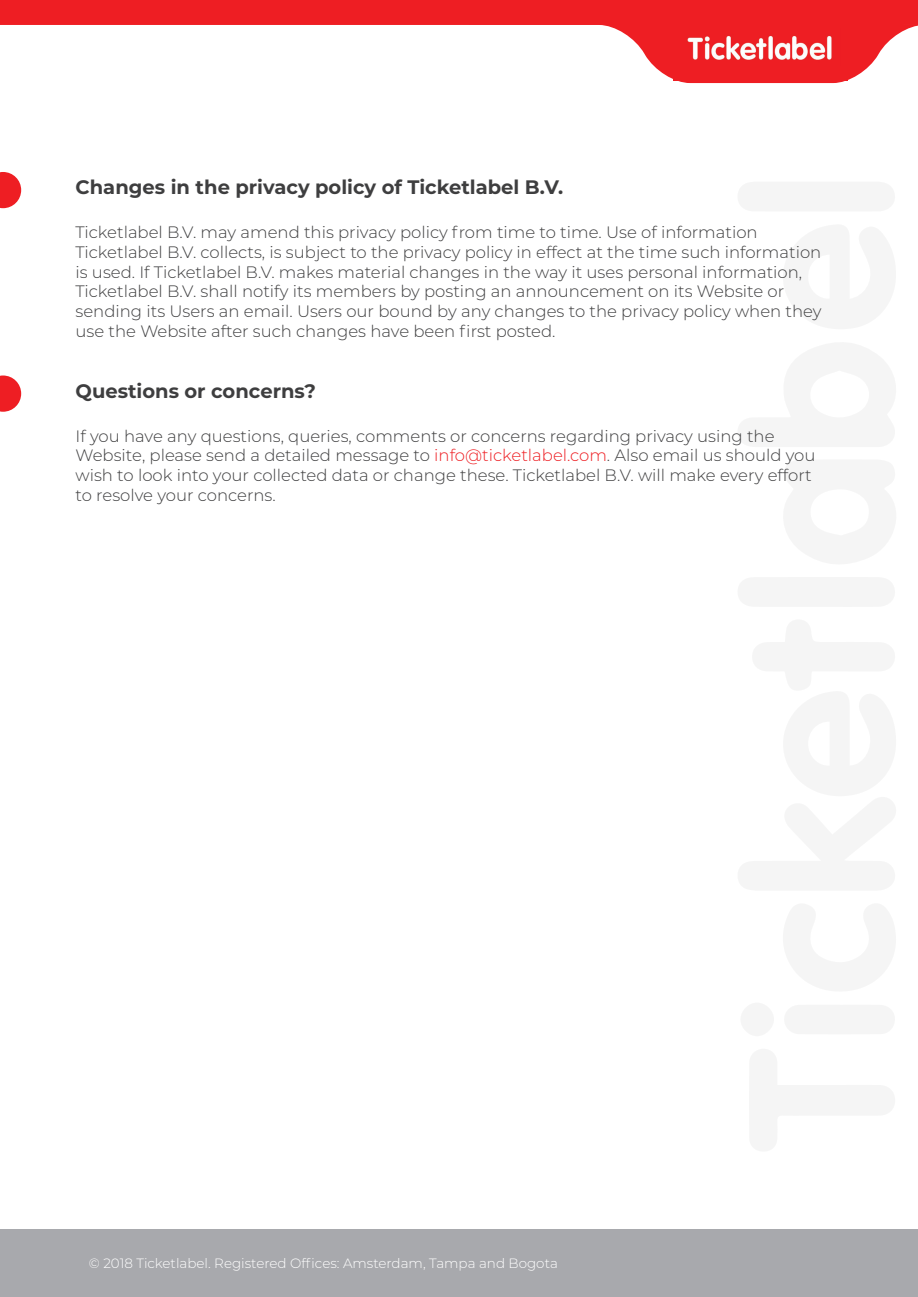
<style>
.page{position:relative;width:918px;height:1297px;background:#fff}
.page>*{position:absolute;margin:0;border:0;box-sizing:border-box;transform-origin:0 0}
.t1{font:700 19.5px "Montserrat";color:#3e3e3f}
.t2{font:300 16.5px/19.8px "Montserrat";color:#3e3e3f}
.t3{font:300 13.5px "Montserrat";color:#fff}
.s1{color:#ee1e23}
</style>
<div class="page">
<div style="left:740px;top:1002px;width:34px;height:34px;background:#f5f5f5;border-radius:50%"></div>
<svg style="left:0;top:0;width:918px;height:83px"></svg>
<img style="left:679px;top:29px;width:161px;height:37px">
<div style="left:674px;top:66px;width:174px;height:14px;background:#ee1e23"></div>
<div style="left:0;top:1229px;width:918px;height:67px;background:#a8a9ad"></div>
<svg style="left:0;top:172px;width:21px;height:36px"></svg>
<svg style="left:0;top:375px;width:21px;height:36px"></svg>
<p class="t1" style="left:76px;top:173px;width:489px">Changes in the privacy policy of Ticketlabel B.V.</p>
<p class="t2" style="left:76px;top:222px;width:748px">Ticketlabel B.V. may amend this privacy policy from time to time. Use of information Ticketlabel B.V. collects, is subject to the privacy policy in effect at the time such information is used. If Ticketlabel B.V. makes material changes in the way it uses personal information, Ticketlabel B.V. shall notify its members by posting an announcement on its Website or sending its Users an email. Users our bound by any changes to the privacy policy when they use the Website after such changes have been first posted.</p>
<p class="t1" style="left:76px;top:376px;width:242px">Questions or concerns?</p>
<p class="t2" style="left:76px;top:425px;width:741px">If you have any questions, queries, comments or concerns regarding privacy using the Website, please send a detailed message to <span class="s1">info@ticketlabel.com</span>. Also email us should you wish to look into your collected data or change these. Ticketlabel B.V. will make every effort to resolve your concerns.</p>
<p class="t3" style="left:89px;top:1253px;width:470px">© 2018 Ticketlabel. Registered Offices: Amsterdam, Tampa and Bogota</p>
</div>
